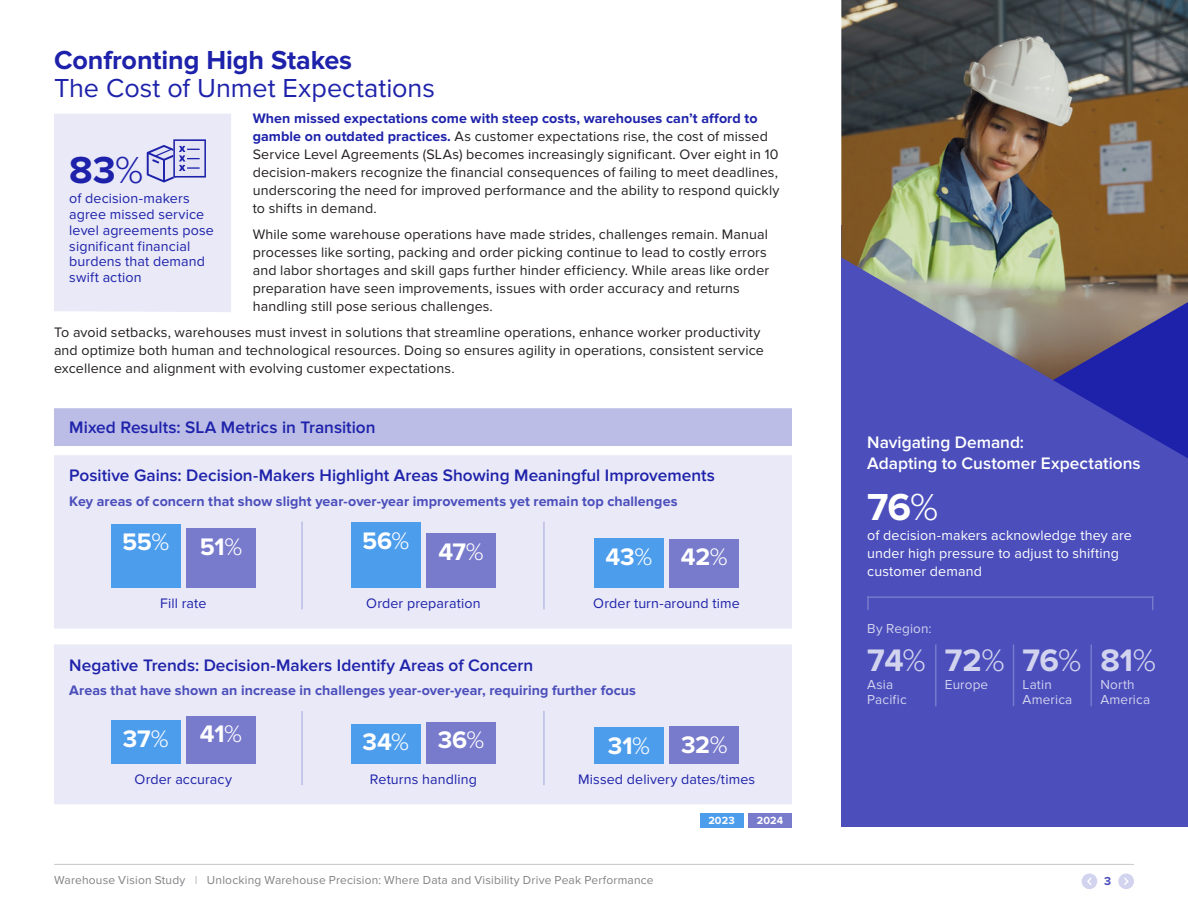
<style>
.page{position:relative;width:1188px;height:918px;background:#fff}
.page>*{position:absolute;margin:0;border:0;box-sizing:border-box;transform-origin:0 0}
.t1{font:700 39px "Proxima Nova";color:#1e22aa}
.t2{font:700 39px "Proxima Nova";color:#fff}
.t3{font:700 32.25px "Proxima Nova";letter-spacing:-.005em;color:#d2d3ee}
.t4{font:27px "Proxima Nova";color:#1e22aa}
.t5{font:700 27px "Proxima Nova";letter-spacing:-.005em;color:#1e22aa}
.t6{font:700 24.75px "Proxima Nova";letter-spacing:-.005em;color:#fff}
.t7{font:600 17.25px "Proxima Nova";color:#1e22aa}
.t8{font:600 17.25px/21px "Proxima Nova";color:#fff}
.t9{font:14.25px/18px "Proxima Nova";letter-spacing:.01em;color:#231f20}
.t10{font:14.25px/15.8px "Proxima Nova";letter-spacing:.01em;color:#1e22aa}
.t11{font:700 14.25px "Proxima Nova";letter-spacing:.005em;color:#4b4ebb}
.t12{font:14.25px/18px "Proxima Nova";letter-spacing:.01em;color:#fff}
.t13{font:13.5px/15px "Proxima Nova";letter-spacing:.01em;color:#d2d3ee}
.t14{font:12px "Proxima Nova";letter-spacing:.015em;color:#808285}
.t15{font:700 12px "Proxima Nova";color:#4b4ebb}
.t16{font:700 10.8px "Proxima Nova";letter-spacing:.015em;color:#fff}
.s1{font-weight:700;color:#1e22aa}
.s2{font-weight:300}
.s3{color:#bcbdc0}
</style>
<div class="page">
<div style="left:54px;top:644px;width:738px;height:160px;background:#e9e9f7"></div>
<hr style="left:54px;top:864px;width:1080px;height:1px;background:#c7c8ca">
<div style="left:1118px;top:874px;width:16px;height:15px;background:#d2d3ee;border-radius:50%"></div>
<svg style="left:1124px;top:877px;width:5px;height:9px"></svg>
<div style="left:1082px;top:874px;width:15px;height:15px;background:#d2d3ee;border-radius:50%"></div>
<svg style="left:1087px;top:877px;width:4px;height:8px"></svg>
<div style="left:841px;top:225px;width:347px;height:601px;background:#4b4ebb"></div>
<img style="left:841px;top:0;width:347px;height:380px">
<svg style="left:1053px;top:302px;width:135px;height:156px"></svg>
<div style="left:54px;top:455px;width:738px;height:174px;background:#e9e9f7"></div>
<hr style="left:301px;top:522px;width:2px;height:87px;background:#bbbde6">
<hr style="left:543px;top:522px;width:2px;height:87px;background:#bbbde6">
<hr style="left:301px;top:711px;width:2px;height:74px;background:#bbbde6">
<hr style="left:543px;top:711px;width:2px;height:74px;background:#bbbde6">
<hr style="left:867px;top:596px;width:286px;height:2px;background:#787acc">
<svg style="left:867px;top:596px;width:2px;height:14px"></svg>
<svg style="left:1152px;top:598px;width:1px;height:12px"></svg>
<hr style="left:935px;top:644px;width:2px;height:62px;background:#787acc">
<hr style="left:1013px;top:644px;width:1px;height:62px;background:#787acc">
<hr style="left:1090px;top:644px;width:2px;height:62px;background:#787acc">
<div style="left:54px;top:114px;width:177px;height:198px;background:#e9e9f7"></div>
<div style="left:54px;top:408px;width:738px;height:38px;background:#bbbde6"></div>
<div style="left:748px;top:813px;width:44px;height:15px;background:#787acc"></div>
<div style="left:700px;top:813px;width:43px;height:15px;background:#4d9ded"></div>
<div style="left:111px;top:524px;width:70px;height:64px;background:#4d9ded"></div>
<div style="left:186px;top:529px;width:70px;height:59px;background:#787acc"></div>
<div style="left:351px;top:523px;width:70px;height:65px;background:#4d9ded"></div>
<div style="left:426px;top:533px;width:70px;height:55px;background:#787acc"></div>
<div style="left:594px;top:538px;width:70px;height:50px;background:#4d9ded"></div>
<div style="left:669px;top:539px;width:70px;height:49px;background:#787acc"></div>
<div style="left:111px;top:721px;width:70px;height:43px;background:#4d9ded"></div>
<div style="left:186px;top:716px;width:70px;height:48px;background:#787acc"></div>
<div style="left:351px;top:724px;width:70px;height:40px;background:#4d9ded"></div>
<div style="left:426px;top:722px;width:70px;height:42px;background:#787acc"></div>
<div style="left:594px;top:728px;width:70px;height:36px;background:#4d9ded"></div>
<div style="left:669px;top:726px;width:70px;height:38px;background:#787acc"></div>
<h3 class="t5" style="left:54px;top:44px;width:300px">Confronting High Stakes</h3>
<h3 class="t4" style="left:54px;top:73px;width:383px">The Cost of Unmet Expectations</h3>
<p class="t9" style="left:253px;top:110px;width:528px"><span class="s1">When missed expectations come with steep costs, warehouses can’t afford to gamble on outdated practices.</span> As customer expectations rise, the cost of missed Service Level Agreements (SLAs) becomes increasingly significant. Over eight in 10 decision-makers recognize the financial consequences of failing to meet deadlines, underscoring the need for improved performance and the ability to respond quickly to shifts in demand.</p>
<p class="t9" style="left:253px;top:226px;width:518px">While some warehouse operations have made strides, challenges remain. Manual processes like sorting, packing and order picking continue to lead to costly errors and labor shortages and skill gaps further hinder efficiency. While areas like order preparation have seen improvements, issues with order accuracy and returns handling still pose serious challenges.</p>
<p class="t9" style="left:54px;top:324px;width:711px">To avoid setbacks, warehouses must invest in solutions that streamline operations, enhance worker productivity and optimize both human and technological resources. Doing so ensures agility in operations, consistent service excellence and alignment with evolving customer expectations.</p>
<h1 class="t1" style="left:69px;top:147px;width:75px">83<span class="s2">%</span></h1>
<p class="t10" style="left:69px;top:191px;width:146px">of decision-makers agree missed service level agreements pose significant financial burdens that demand swift action</p>
<p class="t7" style="left:69px;top:418px;width:308px">Mixed Results: SLA Metrics in Transition</p>
<p class="t7" style="left:69px;top:466px;width:647px">Positive Gains: Decision-Makers Highlight Areas Showing Meaningful Improvements</p>
<p class="t11" style="left:69px;top:493px;width:610px">Key areas of concern that show slight year-over-year improvements yet remain top challenges</p>
<h3 class="t6" style="left:122px;top:530px;width:122px">55<span class="s2">%</span> 51<span class="s2">%</span></h3>
<h3 class="t6" style="left:362px;top:532px;width:123px">56<sup>%</sup> 47<span class="s2">%</span></h3>
<h3 class="t6" style="left:605px;top:542px;width:124px">43<span class="s2">%</span> 42<span class="s2">%</span></h3>
<p class="t10" style="left:160px;top:596px;width:48px">Fill rate</p>
<p class="t10" style="left:366px;top:596px;width:116px">Order preparation</p>
<p class="t10" style="left:593px;top:596px;width:148px">Order turn-around time</p>
<p class="t7" style="left:69px;top:655px;width:466px">Negative Trends: Decision-Makers Identify Areas of Concern</p>
<p class="t11" style="left:69px;top:682px;width:568px">Areas that have shown an increase in challenges year-over-year, requiring further focus</p>
<h3 class="t6" style="left:123px;top:724px;width:47px">37<span class="s2">%</span></h3>
<h3 class="t6" style="left:200px;top:720px;width:44px">41<span class="s2">%</span></h3>
<h3 class="t6" style="left:363px;top:727px;width:123px">34<span class="s2">%</span> 36<span class="s2">%</span></h3>
<h3 class="t6" style="left:608px;top:731px;width:121px">31<span class="s2">%</span> 32<span class="s2">%</span></h3>
<p class="t10" style="left:135px;top:772px;width:99px">Order accuracy</p>
<p class="t10" style="left:370px;top:772px;width:108px">Returns handling</p>
<p class="t10" style="left:578px;top:772px;width:178px">Missed delivery dates/times</p>
<p class="t16" style="left:708px;top:814px;width:28px">2023</p>
<p class="t16" style="left:757px;top:814px;width:28px">2024</p>
<p class="t8" style="left:867px;top:432px;width:275px">Navigating Demand:<br>Adapting to Customer Expectations</p>
<h1 class="t2" style="left:867px;top:485px;width:72px">76<span class="s2">%</span></h1>
<p class="t12" style="left:867px;top:527px;width:266px">of decision-makers acknowledge they are under high pressure to adjust to shifting customer demand</p>
<p class="t13" style="left:867px;top:621px;width:66px">By Region:</p>
<h2 class="t3" style="left:867px;top:642px;width:60px">74<span class="s2">%</span></h2>
<p class="t13" style="left:867px;top:677px;width:41px">Asia<br>Pacific</p>
<h2 class="t3" style="left:945px;top:642px;width:61px">72<span class="s2">%</span></h2>
<p class="t13" style="left:945px;top:677px;width:45px">Europe</p>
<h2 class="t3" style="left:1023px;top:642px;width:60px">76<span class="s2">%</span></h2>
<p class="t13" style="left:1023px;top:677px;width:51px">Latin<br>America</p>
<h2 class="t3" style="left:1100px;top:642px;width:57px">81<span class="s2">%</span></h2>
<p class="t13" style="left:1100px;top:677px;width:51px">North<br>America</p>
<p class="t14" style="left:54px;top:873px;width:601px">Warehouse Vision Study <span class="s3">I</span> Unlocking Warehouse Precision: Where Data and Visibility Drive Peak Performance</p>
<p class="t15" style="left:1104px;top:874px;width:9px">3</p>
</div>
